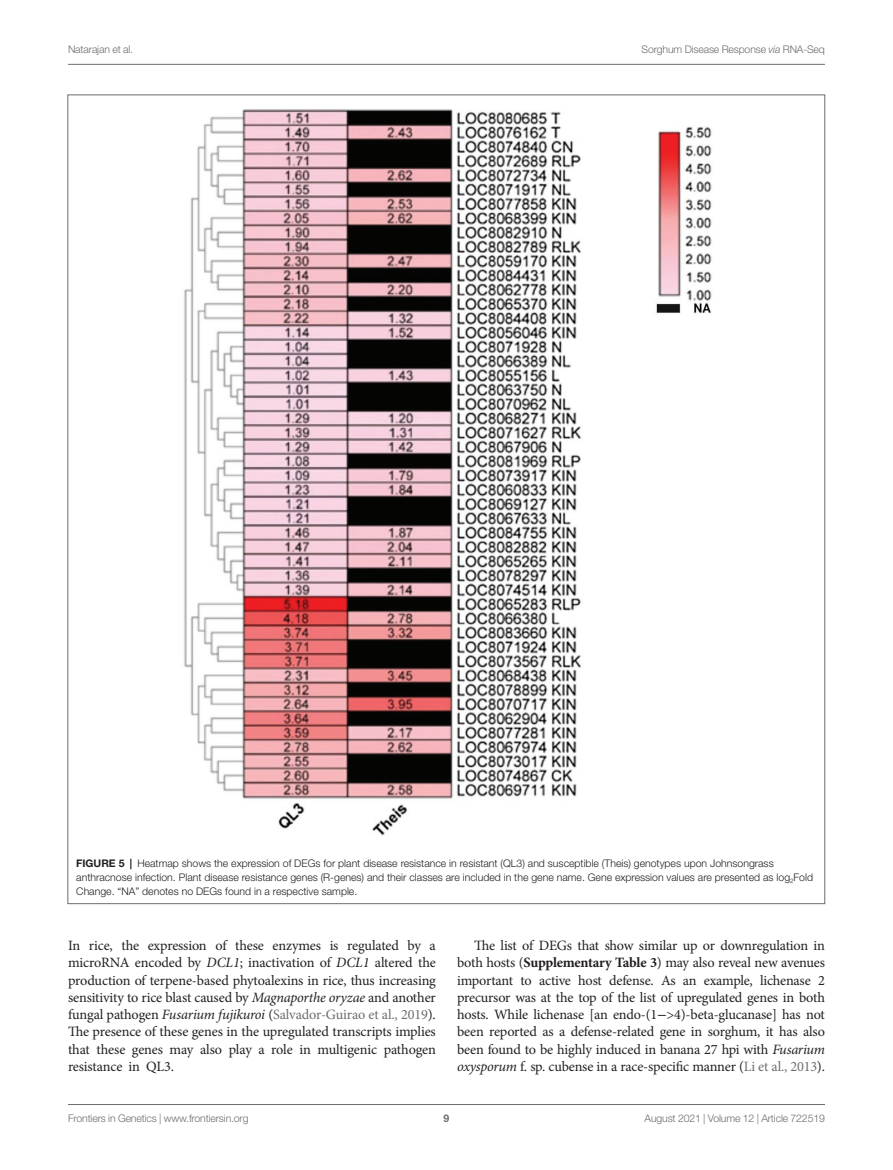
<style>
.page{position:relative;width:893px;height:1170px;background:#fff}
.page>*{position:absolute;margin:0;border:0;box-sizing:border-box;transform-origin:0 0}
.TEXT{font:14.25px/17.2px "Minion Pro";letter-spacing:-.015em;color:#231f20;text-align:justify}
.FIG_LEG{font:300 10.5px/14.2px "Helvetica Neue LT Std";color:#231f20}
.t1{font:300 10.5px "Helvetica Neue LT Std";letter-spacing:-.015em;color:#6c6d70}
.t2{font:700 10.5px "Helvetica Neue LT Std";color:#6c6d70}
.s1{font-style:italic}
.s2{font-weight:700}
.s3{color:#6c6d70}
.s4{font-family:"STIX General"}
</style>
<div class="page">
<hr style="left:68px;top:64px;width:757px;height:1px;background:#6c6d70">
<hr style="left:68px;top:1104px;width:757px;height:1px;background:#6c6d70">
<img style="left:184px;top:109px;width:528px;height:727px">
<p class="t1" style="left:68px;top:42px;width:67px">Natarajan et al.</p>
<p class="t1" style="left:642px;top:42px;width:185px">Sorghum Disease Response <span class="s1">via</span> RNA-Seq</p>
<p class="FIG_LEG" style="left:76px;top:855px;width:738px"><span class="s2">FIGURE 5 |</span> Heatmap shows the expression of DEGs for plant disease resistance in resistant (QL3) and susceptible (Theis) genotypes upon Johnsongrass anthracnose infection. Plant disease resistance genes (R-genes) and their classes are included in the gene name. Gene expression values are presented as log<sub>2</sub>Fold<br>Change. “NA” denotes no DEGs found in a respective sample.</p>
<p class="TEXT" style="left:68px;top:936px;width:369px">In rice, the expression of these enzymes is regulated by a microRNA encoded by <span class="s1">DCL1</span>; inactivation of <span class="s1">DCL1</span> altered the production of terpene-based phytoalexins in rice, thus increasing sensitivity to rice blast caused by <span class="s1">Magnaporthe oryzae</span> and another fungal pathogen <span class="s1">Fusarium fujikuroi</span> (<span class="s3">Salvador-Guirao et al., 2019</span>).<br>The presence of these genes in the upregulated transcripts implies that these genes may also play a role in multigenic pathogen resistance in QL3.</p>
<p class="TEXT" style="left:457px;top:936px;width:369px;text-indent:17px">The list of DEGs that show similar up or downregulation in both hosts (<span class="s2">Supplementary Table 3</span>) may also reveal new avenues important to active host defense. As an example, lichenase 2 precursor was at the top of the list of upregulated genes in both hosts. While lichenase [an endo-(1<span class="s4">−</span>&gt;4)-beta-glucanase] has not been reported as a defense-related gene in sorghum, it has also been found to be highly induced in banana 27 hpi with <span class="s1">Fusarium oxysporum</span> f. sp. cubense in a race-specific manner (<span class="s3">Li et al., 2013</span>).</p>
<p class="t1" style="left:68px;top:1111px;width:182px">Frontiers in Genetics | www.frontiersin.org</p>
<p class="t2" style="left:444px;top:1111px;width:7px">9</p>
<p class="t1" style="left:645px;top:1111px;width:182px">August 2021 | Volume 12 | Article 722519</p>
</div>
